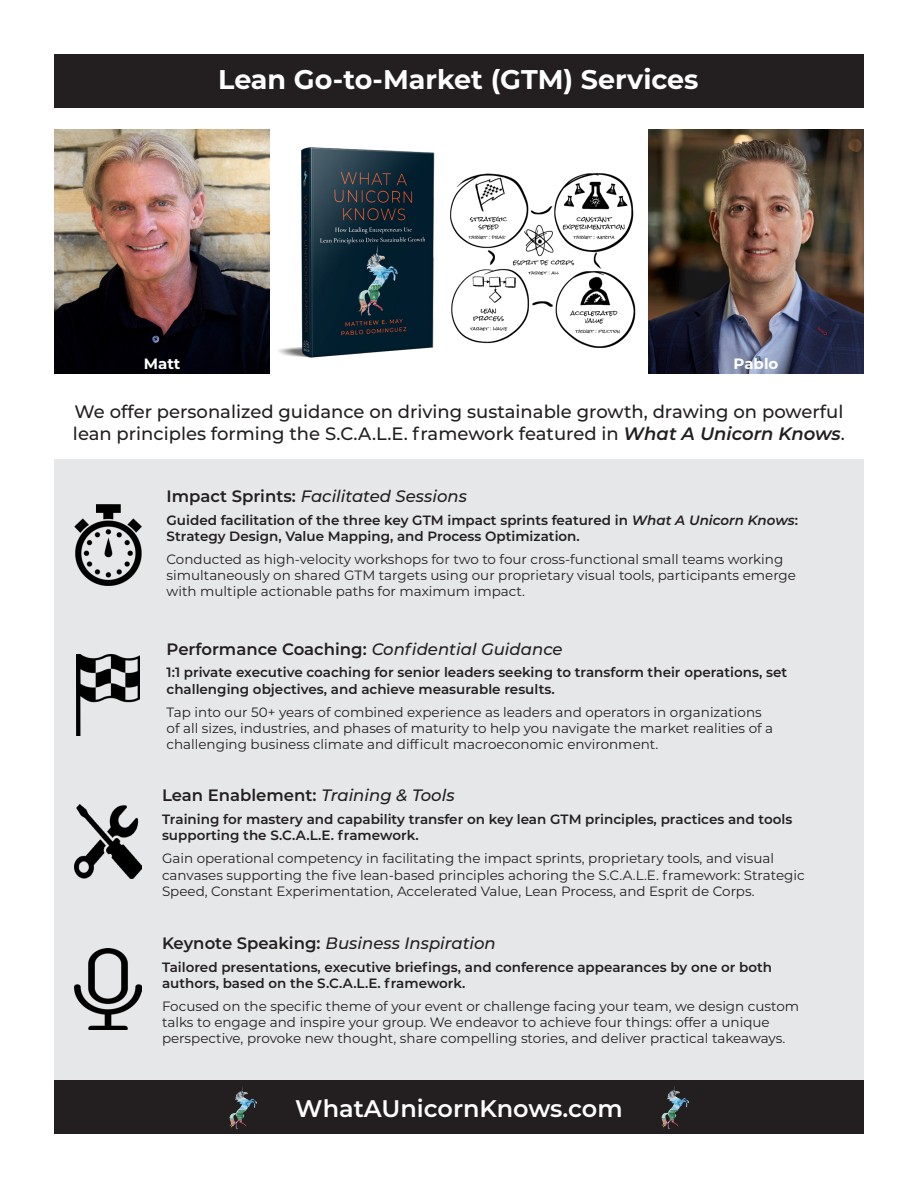
<style>
.page{position:relative;width:918px;height:1188px;background:#fff}
.page>*{position:absolute;margin:0;border:0;box-sizing:border-box;transform-origin:0 0}
.t1{font:700 27px "Montserrat";color:#fff}
.t2{font:600 24px "Montserrat";color:#fff}
.t3{font:500 18px/21.6px "Montserrat";color:#231f20}
.t4{font:600 16.5px "Montserrat";color:#231f20}
.t5{font:italic 500 16.5px "Montserrat";color:#231f20}
.t6{font:700 15px "Montserrat";color:#fff}
.t7{font:13.5px/16.2px "Montserrat";color:#231f20}
.t8{font:600 13.5px/16.2px "Montserrat";color:#231f20}
.s1{font-weight:600;font-style:italic}
.s2{font-weight:600;font-style:normal}
.s3{font-style:italic}
.s4{font-weight:500;font-style:italic}
</style>
<div class="page">
<div style="left:54px;top:459px;width:810px;height:635px;background:#e6e7e9"></div>
<div style="left:54px;top:1080px;width:810px;height:54px;background:#231f20"></div>
<img style="left:54px;top:130px;width:216px;height:244px">
<img style="left:648px;top:129px;width:216px;height:245px">
<img style="left:278px;top:147px;width:157px;height:211px">
<img style="left:230px;top:1086px;width:26px;height:43px">
<img style="left:450px;top:173px;width:185px;height:175px">
<div style="left:54px;top:54px;width:810px;height:54px;background:#231f20"></div>
<img style="left:662px;top:1085px;width:26px;height:43px">
<img style="left:75px;top:505px;width:66px;height:81px">
<img style="left:76px;top:655px;width:64px;height:81px">
<img style="left:75px;top:805px;width:66px;height:74px">
<img style="left:75px;top:949px;width:66px;height:81px">
<p class="t1" style="left:218px;top:60px;width:482px">Lean Go-to-Market (GTM) Services</p>
<p class="t6" style="left:144px;top:353px;width:38px">Matt</p>
<p class="t6" style="left:734px;top:353px;width:46px">Pablo</p>
<p class="t3" style="left:73px;top:400px;width:774px">We offer personalized guidance on driving sustainable growth, drawing on powerful lean principles forming the S.C.A.L.E. framework featured in <span class="s1">What A Unicorn Knows</span>.</p>
<p class="t5" style="left:167px;top:485px;width:302px"><span class="s2">Impact Sprints:</span> Facilitated Sessions</p>
<p class="t8" style="left:167px;top:511px;width:633px">Guided facilitation of the three key GTM impact sprints featured in <span class="s3">What A Unicorn Knows</span>:<br>Strategy Design, Value Mapping, and Process Optimization.</p>
<p class="t7" style="left:167px;top:551px;width:631px">Conducted as high-velocity workshops for two to four cross-functional small teams working simultaneously on shared GTM targets using our proprietary visual tools, participants emerge with multiple actionable paths for maximum impact.</p>
<p class="t4" style="left:167px;top:637px;width:398px">Performance Coaching: <span class="s4">Confidential Guidance</span></p>
<p class="t8" style="left:167px;top:664px;width:622px">1:1 private executive coaching for senior leaders seeking to transform their operations, set challenging objectives, and achieve measurable results.</p>
<p class="t7" style="left:167px;top:703px;width:608px">Tap into our 50+ years of combined experience as leaders and operators in organizations of all sizes, industries, and phases of maturity to help you navigate the market realities of a challenging business climate and difficult macroeconomic environment.</p>
<p class="t4" style="left:162px;top:784px;width:294px">Lean Enablement: <span class="s4">Training &amp; Tools</span></p>
<p class="t8" style="left:162px;top:811px;width:632px">Training for mastery and capability transfer on key lean GTM principles, practices and tools supporting the S.C.A.L.E. framework.</p>
<p class="t7" style="left:162px;top:850px;width:644px">Gain operational competency in facilitating the impact sprints, proprietary tools, and visual canvases supporting the five lean-based principles achoring the S.C.A.L.E. framework: Strategic<br>Speed, Constant Experimentation, Accelerated Value, Lean Process, and Esprit de Corps.</p>
<p class="t5" style="left:162px;top:931px;width:335px"><span class="s2">Keynote Speaking:</span> Business Inspiration</p>
<p class="t8" style="left:162px;top:958px;width:612px">Tailored presentations, executive briefings, and conference appearances by one or both authors, based on the S.C.A.L.E. framework.</p>
<p class="t7" style="left:162px;top:997px;width:639px">Focused on the specific theme of your event or challenge facing your team, we design custom talks to engage and inspire your group. We endeavor to achieve four things: offer a unique perspective, provoke new thought, share compelling stories, and deliver practical takeaways.</p>
<p class="t2" style="left:295px;top:1092px;width:329px">WhatAUnicornKnows.com</p>
</div>
